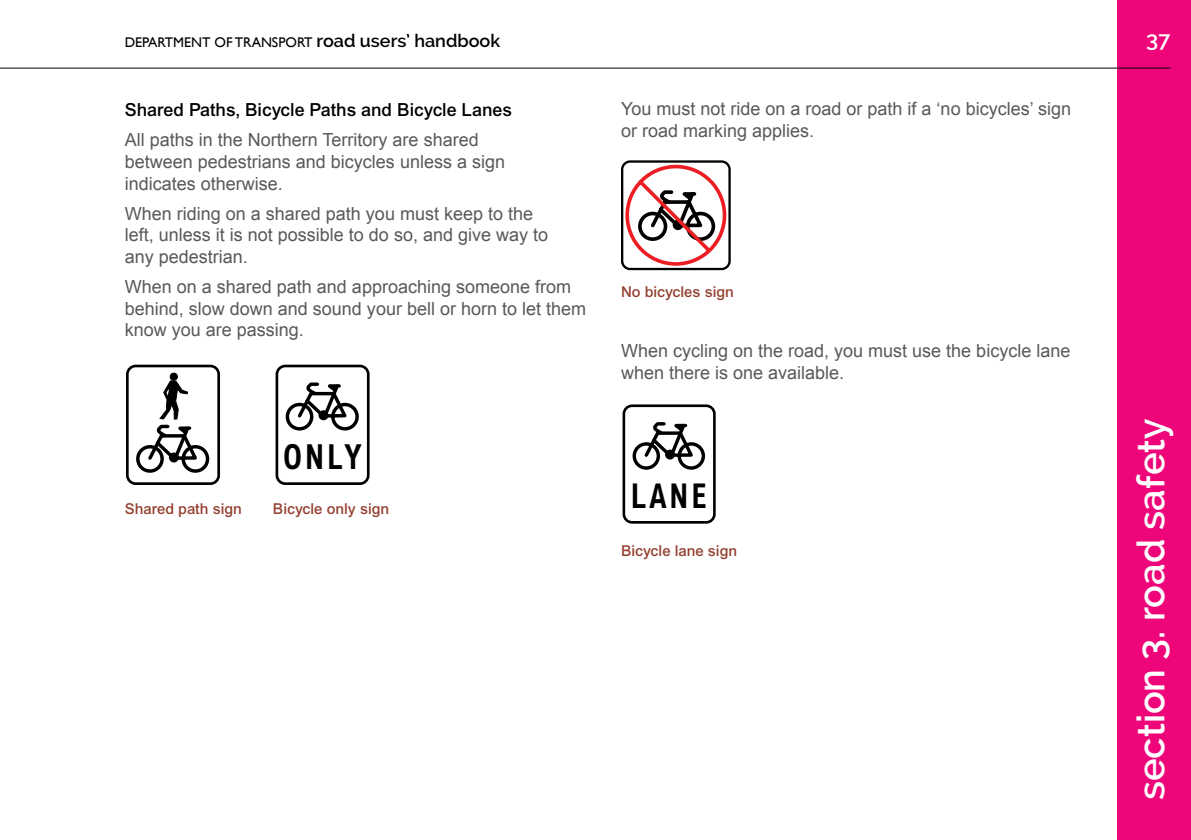
<style>
.page{position:relative;width:1191px;height:840px;background:#fff}
.page>*{position:absolute;margin:0;border:0;box-sizing:border-box;transform-origin:0 0}
.t1{font:600 38px "Raleway";color:#fff}
.t2{font:700 condensed 34.4px "Arial";color:#000;scale:.9 1}
.t3{font:700 condensed 34.2px "Arial";color:#000;scale:.9 1}
.t4{font:600 22px "Raleway";color:#fff}
.t5{font:18px/21.6px "Arial";color:#58595b}
.t6{font:500 18px "Arial";color:#000}
.t7{font:500 15px "Arial";color:#954132}
.t8{font:14px "Gill Sans";color:#000}
.s1{font-family:"Raleway";font-weight:600;font-size:18px}
</style>
<div class="page">
<div style="left:1117px;top:0;width:74px;height:839px;background:#ed0579"></div>
<hr style="left:0;top:68px;width:1170px;height:1px;background:#000">
<div style="left:275px;top:364px;width:94px;height:120px;border:3px solid #000;border-radius:8px"></div>
<svg style="left:287px;top:404px;width:25px;height:24px"></svg>
<div style="left:286px;top:402px;width:27px;height:28px;border:3px solid #000;border-radius:50%"></div>
<svg style="left:333px;top:404px;width:24px;height:24px"></svg>
<div style="left:331px;top:402px;width:28px;height:28px;border:3px solid #000;border-radius:50%"></div>
<svg style="left:295px;top:382px;width:55px;height:41px"></svg>
<div style="left:126px;top:364px;width:94px;height:120px;border:3px solid #000;border-radius:8px"></div>
<svg style="left:138px;top:446px;width:24px;height:25px"></svg>
<div style="left:136px;top:445px;width:28px;height:27px;border:3px solid #000;border-radius:50%"></div>
<svg style="left:183px;top:446px;width:24px;height:25px"></svg>
<div style="left:181px;top:445px;width:28px;height:27px;border:3px solid #000;border-radius:50%"></div>
<div style="left:170px;top:373px;width:7px;height:7px;background:#000;border-radius:50%"></div>
<div style="left:170px;top:373px;width:7px;height:7px;border:1px solid #000;border-radius:50%"></div>
<svg style="left:145px;top:380px;width:56px;height:85px"></svg>
<div style="left:621px;top:160px;width:109px;height:110px;border:2px solid #000;border-radius:8px"></div>
<svg style="left:623px;top:163px;width:105px;height:104px"></svg>
<div style="left:622px;top:404px;width:93px;height:119px;border:3px solid #000;border-radius:8px"></div>
<svg style="left:634px;top:443px;width:24px;height:24px"></svg>
<div style="left:632px;top:442px;width:28px;height:27px;border:3px solid #000;border-radius:50%"></div>
<svg style="left:679px;top:443px;width:24px;height:24px"></svg>
<div style="left:677px;top:442px;width:28px;height:27px;border:3px solid #000;border-radius:50%"></div>
<svg style="left:641px;top:422px;width:55px;height:40px"></svg>
<p class="t8" style="left:125px;top:34px;width:377px">DEPARTMENT OF TRANSPORT <span class="s1">road users’ handbook</span></p>
<p class="t6" style="left:125px;top:99px;width:389px">Shared Paths, Bicycle Paths and Bicycle Lanes</p>
<p class="t5" style="left:125px;top:129px;width:382px">All paths in the Northern Territory are shared between pedestrians and bicycles unless a sign indicates otherwise.</p>
<p class="t5" style="left:125px;top:203px;width:425px">When riding on a shared path you must keep to the left, unless it is not possible to do so, and give way to any pedestrian.</p>
<p class="t5" style="left:125px;top:276px;width:463px">When on a shared path and approaching someone from behind, slow down and sound your bell or horn to let them know you are passing.</p>
<h2 class="t2" style="left:283px;top:436px;width:89px">ONLY</h2>
<p class="t7" style="left:125px;top:499px;width:119px">Shared path sign</p>
<p class="t7" style="left:273px;top:499px;width:118px">Bicycle only sign</p>
<p class="t5" style="left:621px;top:98px;width:451px">You must not ride on a road or path if a ‘no bicycles’ sign or road marking applies.</p>
<p class="t7" style="left:621px;top:282px;width:114px">No bicycles sign</p>
<p class="t5" style="left:621px;top:340px;width:451px">When cycling on the road, you must use the bicycle lane when there is one available.</p>
<h3 class="t3" style="left:631px;top:475px;width:86px">LANE</h3>
<p class="t7" style="left:621px;top:541px;width:118px">Bicycle lane sign</p>
<p class="t4" style="left:1146px;top:27px;width:26px">37</p>
<h1 class="t1" style="left:1129px;top:799px;width:383px;rotate:-90deg">section 3. road safety</h1>
</div>
